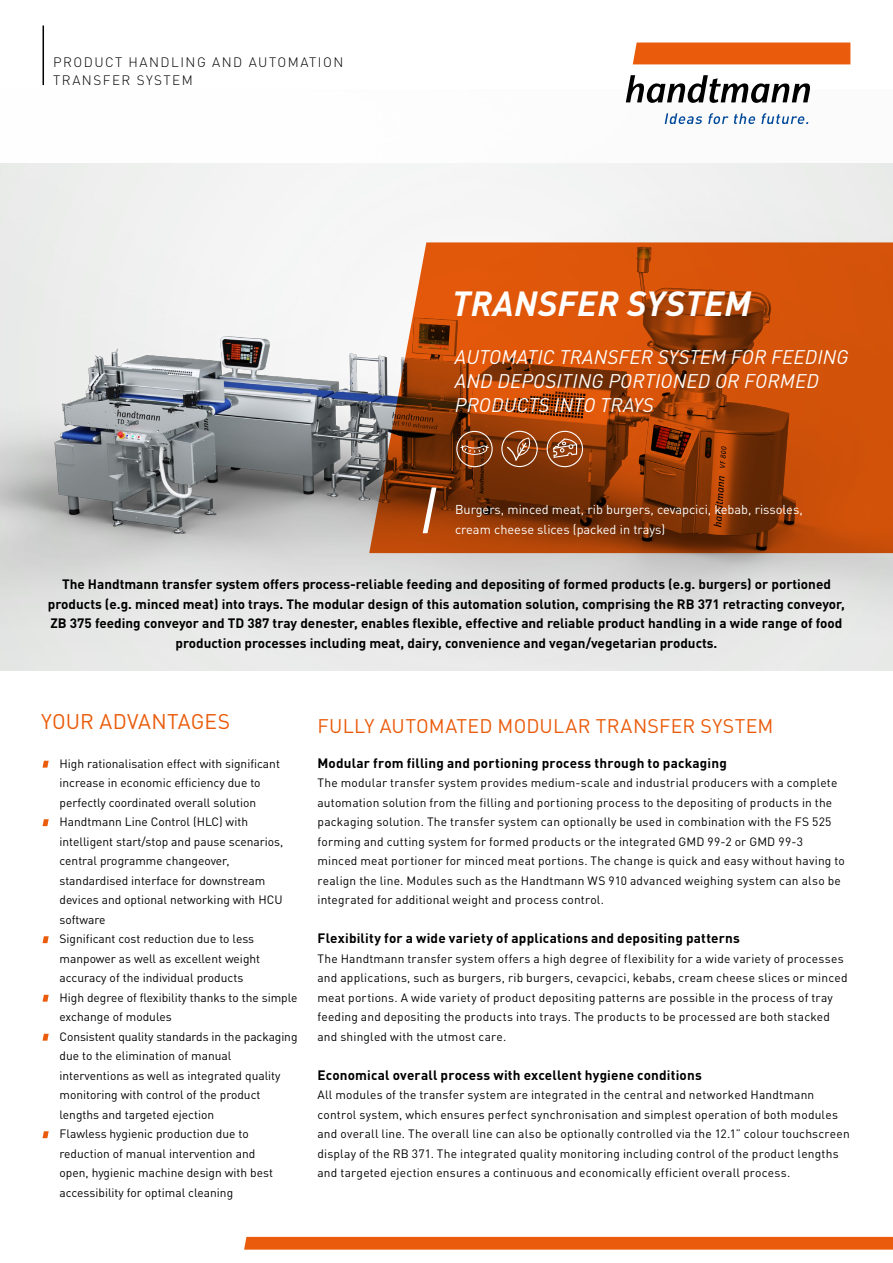
<style>
.page{position:relative;width:893px;height:1263px;background:#fff}
.page>*{position:absolute;margin:0;border:0;box-sizing:border-box;transform-origin:0 0}
.t1{font:italic 700 34.5px "DIN Pro";letter-spacing:.01em;color:#fff}
.t2{font:21px "DIN Pro";letter-spacing:.005em;color:#ea5b0b}
.t3{font:italic 19.5px/24px "DIN Pro";letter-spacing:.01em;color:#fff}
.t4{font:19.5px "DIN Pro";letter-spacing:.015em;color:#ea5b0b}
.t5{font:700 13.5px/19.5px "DIN Pro";color:#000;text-align:center}
.t6{font:300 13.5px/18px "DIN Pro";letter-spacing:.11em;color:#000}
.t7{font:12.75px/19.5px "DIN Pro";color:#fff}
.t8{font:12px/19.5px "DIN Pro";letter-spacing:.015em;color:#000}
</style>
<div class="page">
<img style="left:0;top:101px;width:893px;height:569px">
<hr style="left:43px;top:26px;width:1px;height:59px;background:#000">
<svg style="left:369px;top:242px;width:524px;height:311px;background:#b14d14"></svg>
<svg style="left:423px;top:487px;width:13px;height:46px"></svg>
<div style="left:244px;top:1237px;width:649px;height:12px;background:#ea5b0b"></div>
<div style="left:633px;top:43px;width:217px;height:21px;background:#ea5b0b"></div>
<svg style="left:626px;top:75px;width:184px;height:28px"></svg>
<svg style="left:665px;top:113px;width:37px;height:11px"></svg>
<svg style="left:708px;top:113px;width:47px;height:11px"></svg>
<svg style="left:761px;top:113px;width:47px;height:11px"></svg>
<svg style="left:43px;top:761px;width:6px;height:7px"></svg>
<svg style="left:43px;top:819px;width:6px;height:7px"></svg>
<svg style="left:43px;top:936px;width:6px;height:7px"></svg>
<svg style="left:43px;top:995px;width:6px;height:7px"></svg>
<svg style="left:43px;top:1034px;width:6px;height:7px"></svg>
<svg style="left:43px;top:1131px;width:6px;height:7px"></svg>
<svg style="left:547px;top:431px;width:36px;height:36px"></svg>
<svg style="left:501px;top:431px;width:37px;height:36px"></svg>
<svg style="left:456px;top:431px;width:37px;height:36px"></svg>
<p class="t6" style="left:53px;top:52px;width:292px">PRODUCT HANDLING AND AUTOMATION<br>TRANSFER SYSTEM</p>
<h1 class="t1" style="left:452px;top:275px;width:301px">TRANSFER SYSTEM</h1>
<h3 class="t3" style="left:455px;top:343px;width:395px">AUTOMATIC TRANSFER SYSTEM FOR FEEDING<br>AND DEPOSITING PORTIONED OR FORMED<br>PRODUCTS INTO TRAYS</h3>
<p class="t7" style="left:455px;top:498px;width:349px">Burgers, minced meat, rib burgers, cevapcici, kebab, rissoles, cream cheese slices (packed in trays)</p>
<p class="t5" style="left:48px;top:573px;width:799px">The Handtmann transfer system offers process-reliable feeding and depositing of formed products (e.g. burgers) or portioned products (e.g. minced meat) into trays. The modular design of this automation solution, comprising the RB 371 retracting conveyor, ZB 375 feeding conveyor and TD 387 tray denester, enables flexible, effective and reliable product handling in a wide range of food production processes including meat, dairy, convenience and vegan/vegetarian products.</p>
<h2 class="t2" style="left:41px;top:704px;width:190px">YOUR ADVANTAGES</h2>
<p class="t8" style="left:60px;top:752px;width:239px">High rationalisation effect with significant increase in economic efficiency due to perfectly coordinated overall solution Handtmann Line Control (HLC) with intelligent start/stop and pause scenarios, central programme changeover, standardised interface for downstream devices and optional networking with HCU software<br>Significant cost reduction due to less manpower as well as excellent weight accuracy of the individual products<br>High degree of flexibility thanks to the simple exchange of modules<br>Consistent quality standards in the packaging due to the elimination of manual interventions as well as integrated quality monitoring with control of the product lengths and targeted ejection<br>Flawless hygienic production due to reduction of manual intervention and<br>open, hygienic machine design with best accessibility for optimal cleaning</p>
<h3 class="t4" style="left:318px;top:710px;width:457px">FULLY AUTOMATED MODULAR TRANSFER SYSTEM</h3>
<p class="t5" style="left:317px;top:751px;width:411px">Modular from filling and portioning process through to packaging</p>
<p class="t8" style="left:317px;top:772px;width:529px">The modular transfer system provides medium-scale and industrial producers with a complete automation solution from the filling and portioning process to the depositing of products in the packaging solution. The transfer system can optionally be used in combination with the FS 525 forming and cutting system for formed products or the integrated GMD 99-2 or GMD 99-3 minced meat portioner for minced meat portions. The change is quick and easy without having to realign the line. Modules such as the Handtmann WS 910 advanced weighing system can also be integrated for additional weight and process control.</p>
<p class="t5" style="left:317px;top:927px;width:424px">Flexibility for a wide variety of applications and depositing patterns</p>
<p class="t8" style="left:317px;top:947px;width:532px">The Handtmann transfer system offers a high degree of flexibility for a wide variety of processes and applications, such as burgers, rib burgers, cevapcici, kebabs, cream cheese slices or minced meat portions. A wide variety of product depositing patterns are possible in the process of tray feeding and depositing the products into trays. The products to be processed are both stacked and shingled with the utmost care.</p>
<p class="t5" style="left:317px;top:1063px;width:386px">Economical overall process with excellent hygiene conditions</p>
<p class="t8" style="left:317px;top:1084px;width:534px">All modules of the transfer system are integrated in the central and networked Handtmann control system, which ensures perfect synchronisation and simplest operation of both modules and overall line. The overall line can also be optionally controlled via the 12.1” colour touchscreen display of the RB 371. The integrated quality monitoring including control of the product lengths and targeted ejection ensures a continuous and economically efficient overall process.</p>
</div>
